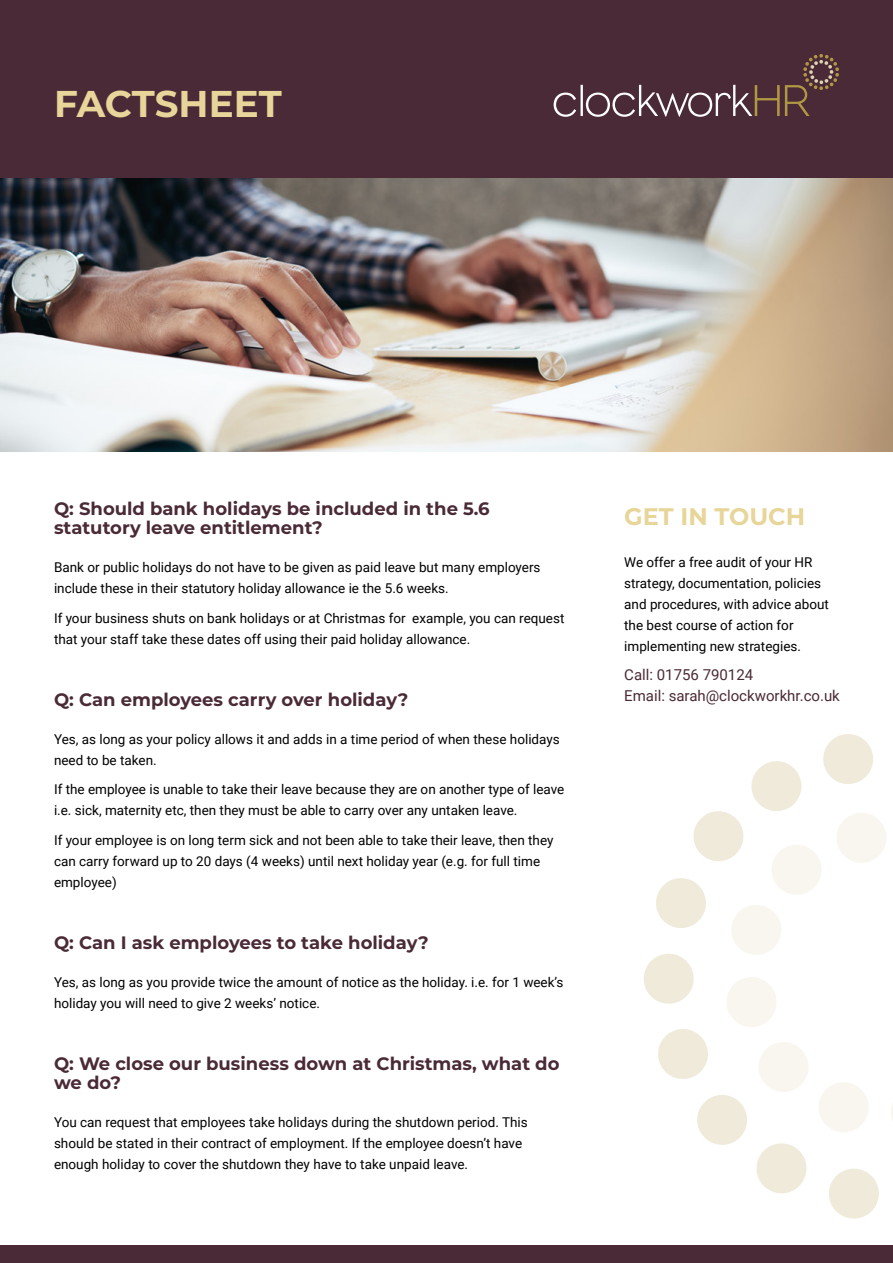
<style>
.page{position:relative;width:893px;height:1263px;background:#fff}
.page>*{position:absolute;margin:0;border:0;box-sizing:border-box;transform-origin:0 0}
.t1{font:700 37.2px "Montserrat";color:#e8d599}
.t2{font:700 24px "Montserrat";color:#e8d599}
.t3{font:700 18px/19.5px "Montserrat";color:#4a2a37}
.t4{font:15px/21px "Roboto";color:#4a2a37}
.t5{font:13.5px/21px "Roboto";color:#000}
</style>
<div class="page">
<div style="left:0;top:0;width:893px;height:179px;background:#4a2a37"></div>
<svg style="left:554px;top:93px;width:22px;height:24px"></svg>
<hr style="left:580px;top:85px;width:3px;height:31px;background:#fff">
<svg style="left:586px;top:54px;width:253px;height:63px"></svg>
<div style="left:0;top:1246px;width:893px;height:17px;background:#4a2a37"></div>
<svg style="left:643px;top:734px;width:250px;height:485px"></svg>
<img style="left:0;top:178px;width:893px;height:274px">
<h1 class="t1" style="left:54px;top:77px;width:229px">FACTSHEET</h1>
<h3 class="t3" style="left:54px;top:497px;width:437px">Q: Should bank holidays be included in the 5.6 statutory leave entitlement?</h3>
<p class="t5" style="left:54px;top:556px;width:488px">Bank or public holidays do not have to be given as paid leave but many employers include these in their statutory holiday allowance ie the 5.6 weeks.</p>
<p class="t5" style="left:54px;top:607px;width:512px">If your business shuts on bank holidays or at Christmas for example, you can request that your staff take these dates off using their paid holiday allowance.</p>
<h3 class="t3" style="left:54px;top:689px;width:356px">Q: Can employees carry over holiday?</h3>
<p class="t5" style="left:54px;top:728px;width:507px">Yes, as long as your policy allows it and adds in a time period of when these holidays need to be taken.</p>
<p class="t5" style="left:54px;top:778px;width:512px">If the employee is unable to take their leave because they are on another type of leave i.e. sick, maternity etc, then they must be able to carry over any untaken leave.</p>
<p class="t5" style="left:54px;top:829px;width:501px">If your employee is on long term sick and not been able to take their leave, then they can carry forward up to 20 days (4 weeks) until next holiday year (e.g. for full time employee)</p>
<h3 class="t3" style="left:54px;top:932px;width:376px">Q: Can I ask employees to take holiday?</h3>
<p class="t5" style="left:54px;top:971px;width:511px">Yes, as long as you provide twice the amount of notice as the holiday. i.e. for 1 week’s holiday you will need to give 2 weeks’ notice.</p>
<h3 class="t3" style="left:54px;top:1053px;width:507px">Q: We close our business down at Christmas, what do we do?</h3>
<p class="t5" style="left:54px;top:1111px;width:475px">You can request that employees take holidays during the shutdown period. This should be stated in their contract of employment. If the employee doesn’t have enough holiday to cover the shutdown they have to take unpaid leave.</p>
<h2 class="t2" style="left:624px;top:499px;width:183px">GET IN TOUCH</h2>
<p class="t5" style="left:624px;top:551px;width:206px">We offer a free audit of your HR strategy, documentation, policies and procedures, with advice about the best course of action for implementing new strategies.</p>
<p class="t4" style="left:624px;top:664px;width:217px">Call: 01756 790124<br>Email: sarah@clockworkhr.co.uk</p>
</div>
